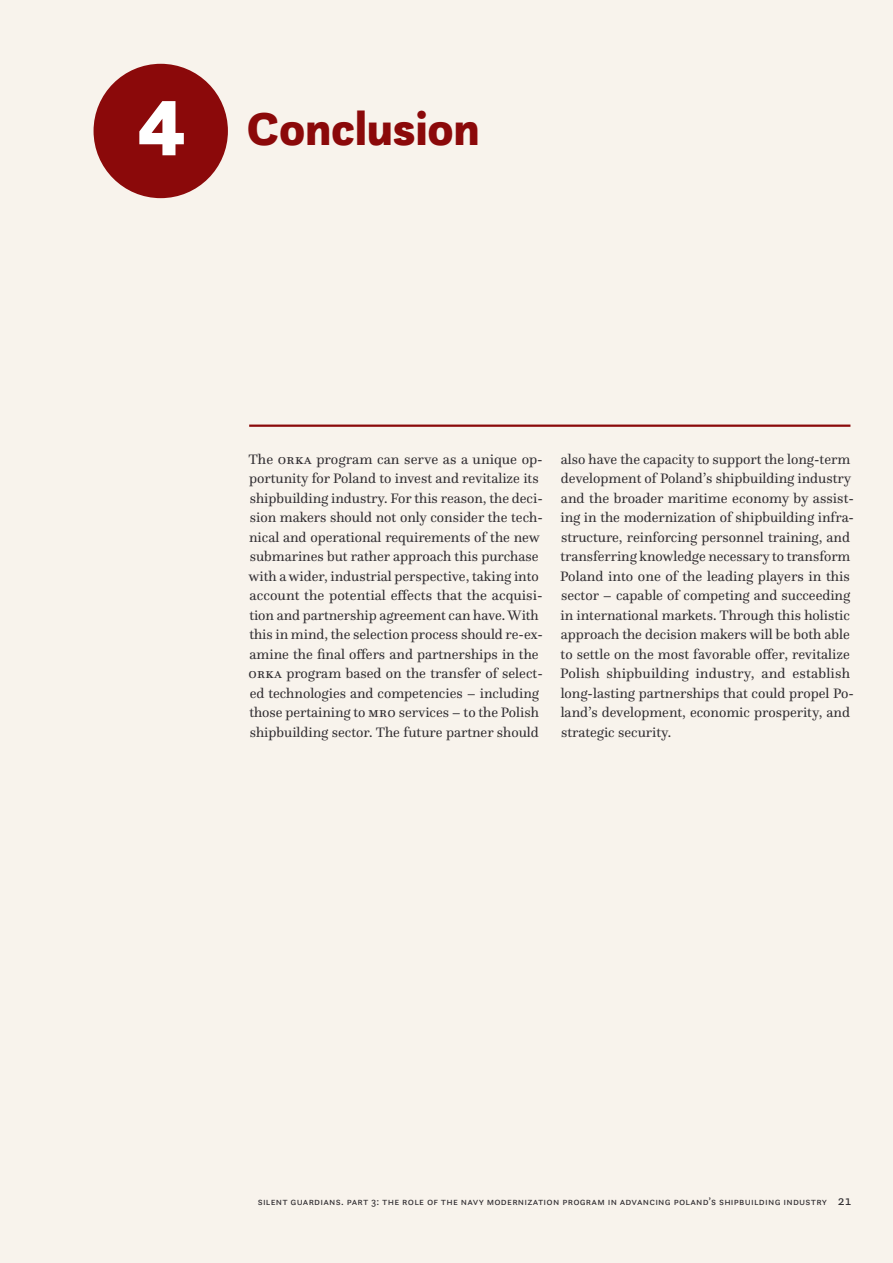
<style>
.page{position:relative;width:893px;height:1263px;background:#f8f3ec}
.page>*{position:absolute;margin:0;border:0;box-sizing:border-box;transform-origin:0 0}
.t1{font:900 48px "Questa Sans";letter-spacing:-.005em;color:#8b090a}
.body{font:14.25px/19.5px "Questa";color:#2f2c30}
.t2{font:10.5px "Questa Sans";letter-spacing:.02em;color:#2f2c30}
.s1{font-size:81px;color:#fff}
.s2{font-size:13.5px}
</style>
<div class="page">
<div style="left:94px;top:64px;width:134px;height:134px;background:#8b090a;border-radius:50%"></div>
<hr style="left:249px;top:425px;width:601px;height:2px;background:#8b090a">
<p class="t1" style="left:138px;top:97px;width:344px"><span class="s1">4</span> Conclusion</p>
<p class="body" style="left:249px;top:449px;width:296px">The ORKA program can serve as a unique op&shy;portunity for Poland to invest and revitalize its shipbuilding industry. For this reason, the deci&shy;sion makers should not only consider the tech&shy;nical and operational requirements of the new submarines but rather approach this purchase with a wider, industrial perspective, taking into account the potential effects that the acquisi&shy;tion and partnership agreement can have. With this in mind, the selection process should re-ex&shy;amine the final offers and partnerships in the ORKA program based on the transfer of select&shy;ed technologies and competencies – including those pertaining to MRO services – to the Polish shipbuilding sector. The future partner should</p>
<p class="body" style="left:560px;top:449px;width:296px">also have the capacity to support the long-term development of Poland’s shipbuilding industry and the broader maritime economy by assist&shy;ing in the modernization of shipbuilding infra&shy;structure, reinforcing personnel training, and transferring knowledge necessary to transform Poland into one of the leading players in this sector – capable of competing and succeeding in international markets. Through this holistic approach the decision makers will be both able to settle on the most favorable offer, revitalize Polish shipbuilding industry, and establish long-lasting partnerships that could propel Po&shy;land’s development, economic prosperity, and strategic security.</p>
<p class="t2" style="left:258px;top:1194px;width:595px">Silent Guardians. Part 3: The Role of the Navy Modernization Program in Advancing Poland’s Shipbuilding I ndustry <span class="s2">21</span></p>
</div>
